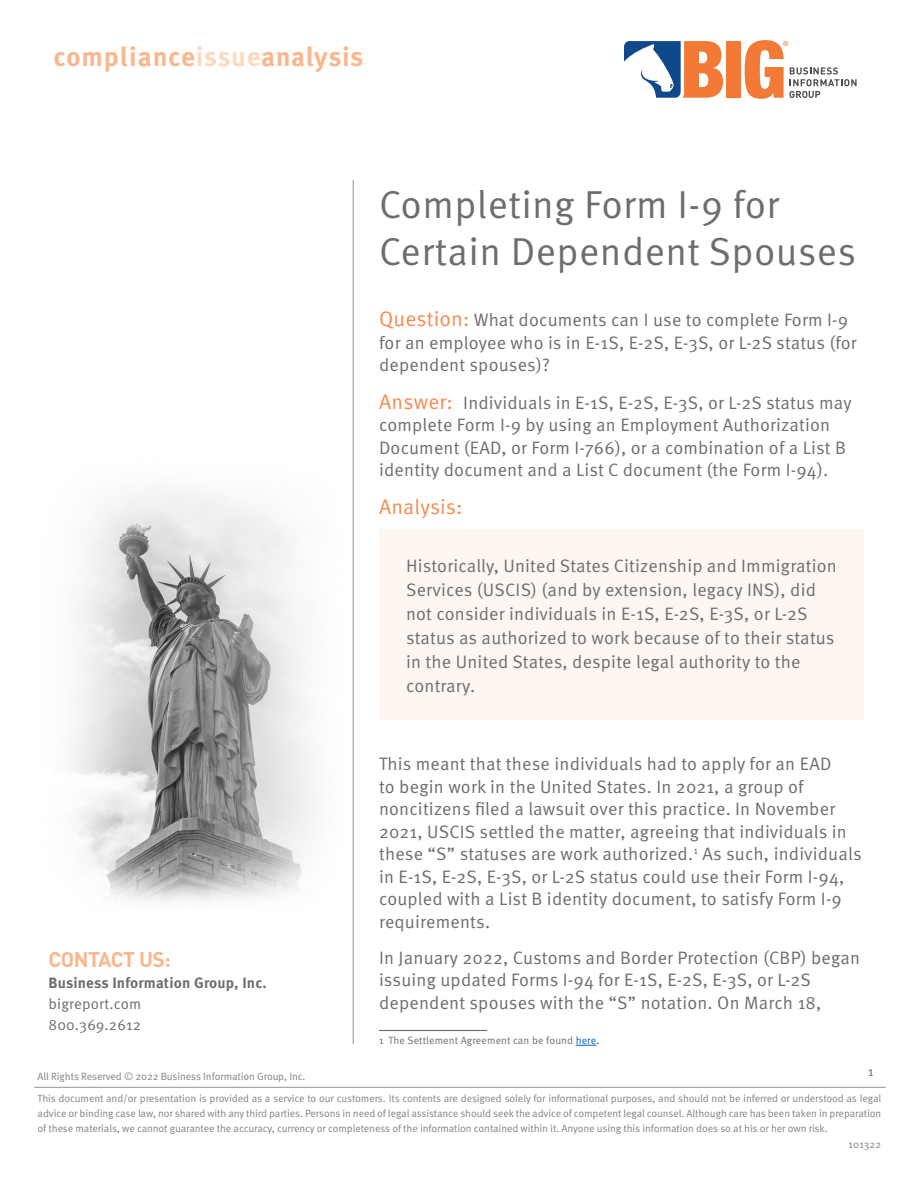
<style>
.page{position:relative;width:918px;height:1188px;background:#fff}
.page>*{position:absolute;margin:0;border:0;box-sizing:border-box;transform-origin:0 0}
.t1{font:39px/46.5px "Meta OT Norm";letter-spacing:.01em;color:#6c6d70}
.t2{font:700 27px "Meta OT";letter-spacing:.02em;color:#fab78e}
.t3{font:700 21px "DINOT";letter-spacing:-.035em;color:#fab78e}
.t4{font:21px "Meta OT Norm";color:#f68b51}
.Callout{font:18px/22.5px "Meta OT Norm";letter-spacing:.01em;color:#6c6d70}
.t5{font:700 15px "Meta OT";letter-spacing:.01em;color:#6c6d70}
.t6{font:15px/21px "Meta OT Norm";letter-spacing:.01em;color:#6c6d70}
.t7{font:13.5px "Meta OT Norm";color:#6c6d70}
.t8{font:10.5px/21.8px "Meta OT Norm";letter-spacing:-.01em;color:#808285}
.t9{font:10.5px "Meta OT Norm";letter-spacing:.01em;color:#6c6d70}
.s1{color:#fdd9c1}
.s2{font-size:21px;color:#f68b51}
.s3{color:#0563c1}
.s4{color:#231f20}
</style>
<div class="page">
<img style="left:72px;top:446px;width:281px;height:482px">
<hr style="left:34px;top:1087px;width:852px;height:1px;background:#939598">
<div style="left:727px;top:41px;width:14px;height:57px;background:#f37937"></div>
<svg style="left:745px;top:40px;width:112px;height:59px"></svg>
<svg style="left:624px;top:41px;width:99px;height:57px"></svg>
<hr style="left:353px;top:180px;width:1px;height:864px;background:#939598">
<div style="left:379px;top:530px;width:485px;height:190px;background:#fef7f1"></div>
<hr style="left:379px;top:1030px;width:108px;height:1px;background:#6c6d70">
<svg style="left:576px;top:1045px;width:20px;height:1px"></svg>
<h2 class="t2" style="left:53px;top:40px;width:311px">compliance<span class="s1">issue</span>analysis</h2>
<p class="t3" style="left:49px;top:945px;width:124px">CONTACT US:</p>
<p class="t5" style="left:49px;top:973px;width:220px">Business Information Group, Inc.</p>
<p class="t6" style="left:49px;top:993px;width:94px">bigreport.com<br>800.369.2612</p>
<p class="t1" style="left:379px;top:182px;width:479px">Completing Form I-9 for<br>Certain Dependent Spouses</p>
<p class="Callout" style="left:379px;top:309px;width:479px"><span class="s2">Question:</span> What documents can I use to complete Form I-9 for an employee who is in E-1S, E-2S, E-3S, or L-2S status (for dependent spouses)?</p>
<p class="Callout" style="left:379px;top:392px;width:474px"><span class="s2">Answer:</span> Individuals in E-1S, E-2S, E-3S, or L-2S status may complete Form I-9 by using an Employment Authorization Document (EAD, or Form I-766), or a combination of a List B identity document and a List C document (the Form I-94).</p>
<p class="t4" style="left:379px;top:494px;width:85px">Analysis:</p>
<p class="Callout" style="left:406px;top:554px;width:432px;line-height:24px">Historically, United States Citizenship and Immigration Services (USCIS) (and by extension, legacy INS), did not consider individuals in E-1S, E-2S, E-3S, or L-2S status as authorized to work because of to their status in the United States, despite legal authority to the contrary.</p>
<p class="Callout" style="left:379px;top:753px;width:484px">This meant that these individuals had to apply for an EAD<br>to begin work in the United States. In 2021, a group of noncitizens filed a lawsuit over this practice. In November 2021, USCIS settled the matter, agreeing that individuals in these “S” statuses are work authorized.<sup>1</sup> As such, individuals in E-1S, E-2S, E-3S, or L-2S status could use their Form I-94, coupled with a List B identity document, to satisfy Form I-9 requirements.</p>
<p class="Callout" style="left:379px;top:947px;width:483px">In January 2022, Customs and Border Protection (CBP) began issuing updated Forms I-94 for E-1S, E-2S, E-3S, or L-2S dependent spouses with the “S” notation. On March 18,</p>
<p class="t9" style="left:379px;top:1034px;width:222px">1 The Settlement Agreement can be found <span class="s3">here</span><span class="s4">.</span></p>
<p class="t7" style="left:868px;top:1063px;width:7px">1</p>
<p class="t8" style="left:38px;top:1066px;width:845px">All Rights Reserved © 2022 Business Information Group, Inc.<br>This document and/or presentation is provided as a service to our customers. Its contents are designed solely for informational purposes, and should not be inferred or understood as legal</p>
<p class="t8" style="left:38px;top:1106px;width:845px;line-height:15px">advice or binding case law, nor shared with any third parties. Persons in need of legal assistance should seek the advice of competent legal counsel. Although care has been taken in preparation of these materials, we cannot guarantee the accuracy, currency or completeness of the information contained within it. Anyone using this information does so at his or her own risk.</p>
<p class="t8" style="left:849px;top:1134px;width:34px">101322</p>
</div>
